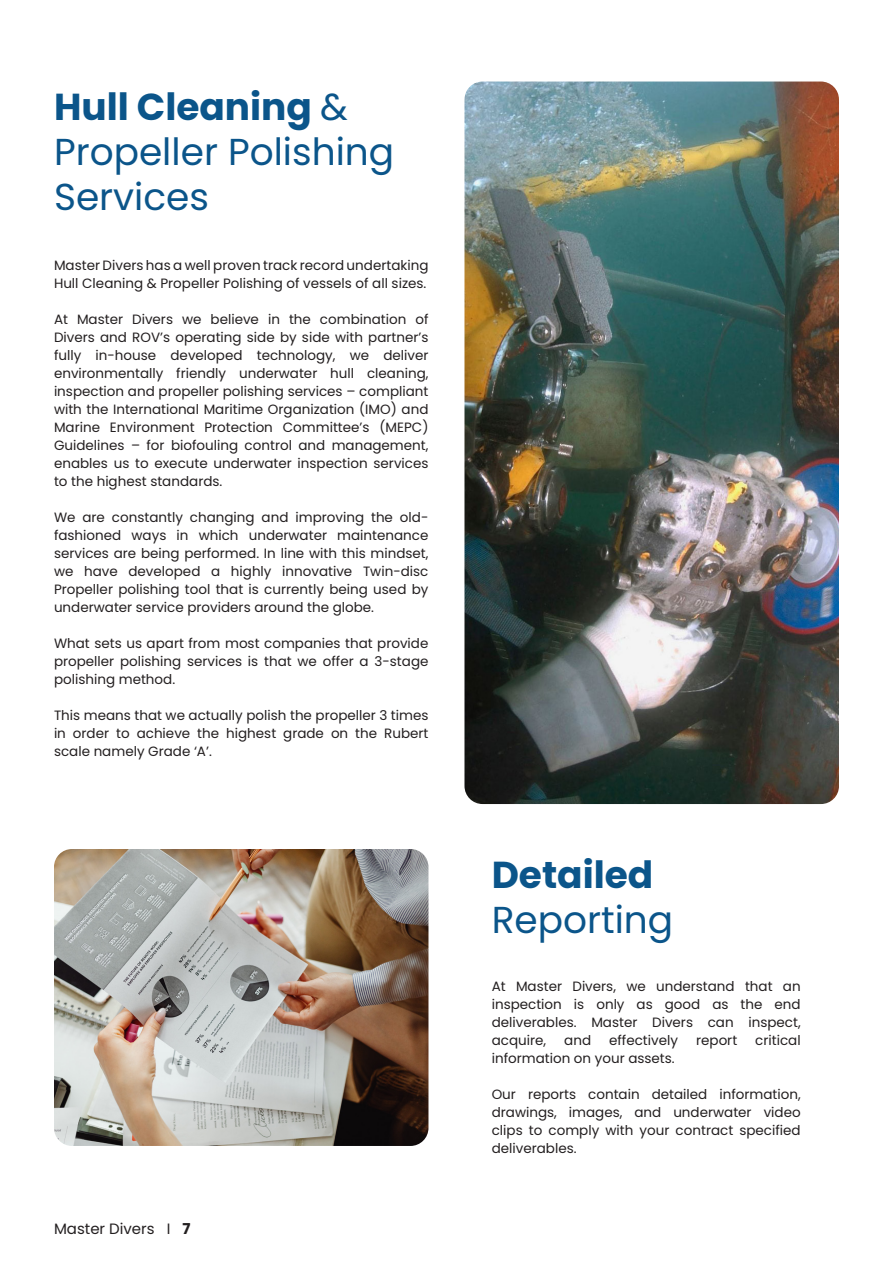
<style>
.page{position:relative;width:893px;height:1263px;background:#fff}
.page>*{position:absolute;margin:0;border:0;box-sizing:border-box;transform-origin:0 0}
.H2_Dark{font:37.5px/45px "Poppins";color:#0b558a}
.Paragraph_Style_1{font:37.5px "Poppins";color:#0b558a}
.Paragraph_Style_1-2{font:700 37.5px "Poppins";color:#0b558a}
.t1{font:15px "Poppins";color:#231f20}
.Body_Dark{font:13.5px/18px "Poppins";color:#231f20;text-align:justify}
.s1{font-weight:700}
</style>
<div class="page">
<img style="left:464px;top:82px;width:375px;height:722px">
<img style="left:54px;top:849px;width:374px;height:297px">
<p class="H2_Dark" style="left:54px;top:84px;width:342px"><span class="s1">Hull Cleaning</span> &amp;<br>Propeller Polishing<br>Services</p>
<p class="Body_Dark" style="left:54px;top:256px;width:376px">Master Divers has a well proven track record undertaking<br>Hull Cleaning &amp; Propeller Polishing of vessels of all sizes.</p>
<p class="Body_Dark" style="left:54px;top:310px;width:376px">At Master Divers we believe in the combination of Divers and ROV’s operating side by side with partner’s fully in-house developed technology, we deliver environmentally friendly underwater hull cleaning, inspection and propeller polishing services – compliant with the International Maritime Organization (IMO) and Marine Environment Protection Committee’s (MEPC)<br>Guidelines – for biofouling control and management, enables us to execute underwater inspection services to the highest standards.</p>
<p class="Body_Dark" style="left:54px;top:508px;width:376px">We are constantly changing and improving the old&shy;fashioned ways in which underwater maintenance services are being performed. In line with this mindset, we have developed a highly innovative Twin-disc Propeller polishing tool that is currently being used by underwater service providers around the globe.</p>
<p class="Body_Dark" style="left:54px;top:634px;width:376px">What sets us apart from most companies that provide propeller polishing services is that we offer a 3-stage polishing method.</p>
<p class="Body_Dark" style="left:54px;top:706px;width:376px">This means that we actually polish the propeller 3 times in order to achieve the highest grade on the Rubert scale namely Grade ‘A’.</p>
<p class="t1" style="left:54px;top:1220px;width:138px">Master Divers I <span class="s1">7</span></p>
<p class="Paragraph_Style_1-2" style="left:492px;top:853px;width:163px">Detailed</p>
<p class="Paragraph_Style_1" style="left:492px;top:898px;width:183px">Reporting</p>
<p class="Body_Dark" style="left:492px;top:977px;width:311px">At Master Divers, we understand that an inspection is only as good as the end deliverables. Master Divers can inspect, acquire,</p>
<p class="Body_Dark" style="left:564px;top:1031px;width:28px">and</p>
<p class="Body_Dark" style="left:609px;top:1031px;width:70px">effectively</p>
<p class="Body_Dark" style="left:696px;top:1031px;width:43px">report</p>
<p class="Body_Dark" style="left:755px;top:1031px;width:47px">critical</p>
<p class="Body_Dark" style="left:492px;top:1049px;width:185px">information on your assets.</p>
<p class="Body_Dark" style="left:492px;top:1085px;width:311px">Our reports contain detailed information, drawings, images, and underwater video clips to comply with your contract specified deliverables.</p>
</div>
